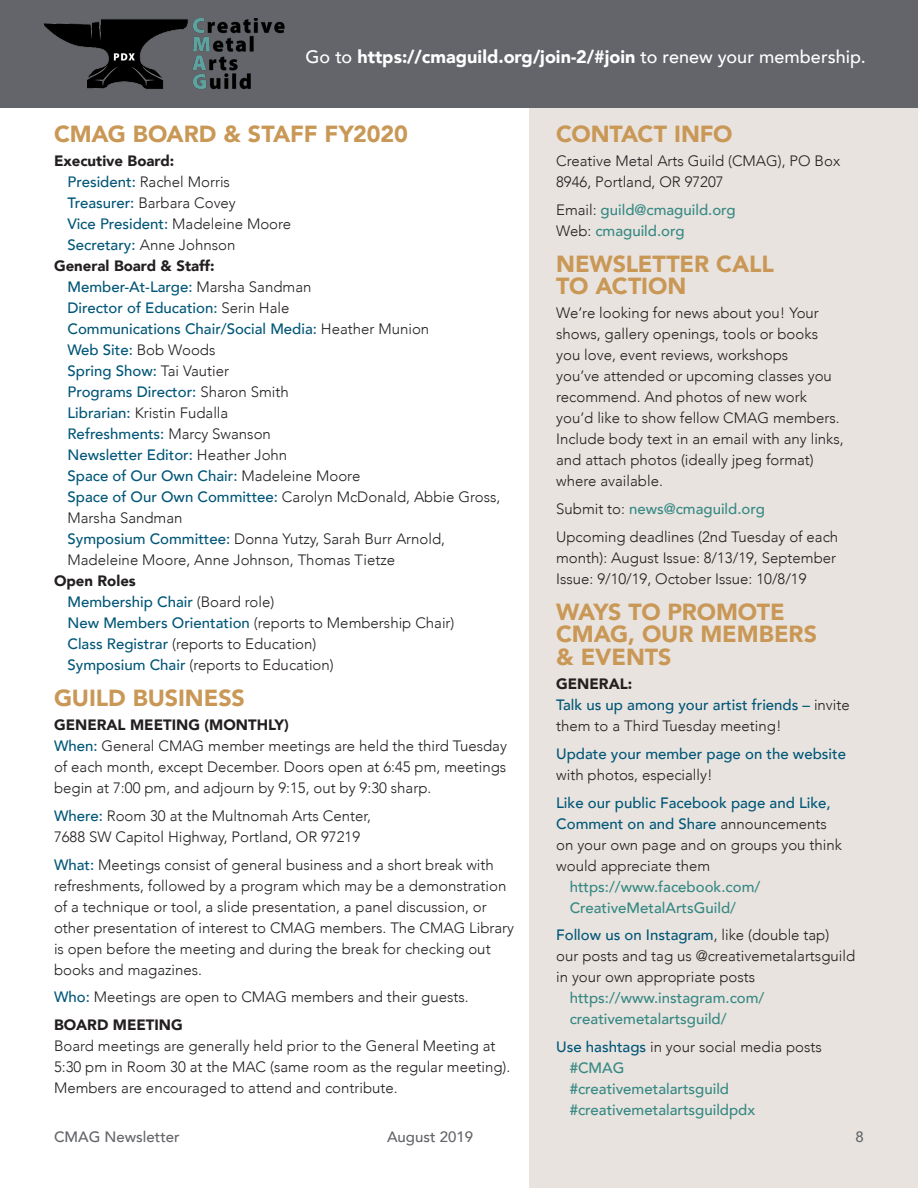
<style>
.page{position:relative;width:918px;height:1188px;background:#fff}
.page>*{position:absolute;margin:0;border:0;box-sizing:border-box;transform-origin:0 0}
.Headline{font:900 23.25px/22.5px "Avenir";letter-spacing:-.005em;color:#c99856}
.Headline_2{font:900 18px "Avenir";color:#fff}
.Body_Copy{font:300 15px/21px "Avenir";color:#231f20}
.Body_Copy-2{font:500 15px/21px "Avenir";color:#005677}
.Body_Copy-3{font:500 15px/21px "Avenir";color:#368883}
.Subhead{font:900 15px "Avenir";color:#231f20}
.Headline_3{font:500 15px "Avenir";color:#63656a}
.s1{font-weight:500}
.s2{font-weight:500;color:#005677}
.s3{font-weight:300;color:#231f20}
</style>
<div class="page">
<div style="left:529px;top:0;width:389px;height:1188px;background:#e8e3df"></div>
<div style="left:0;top:0;width:918px;height:108px;background:#63656a"></div>
<img style="left:43px;top:18px;width:242px;height:71px">
<p class="Headline_2" style="left:306px;top:41px;width:562px"><span class="s1">Go to</span> https://cmaguild.org/join-2/#join <span class="s1">to renew your membership.</span></p>
<p class="Headline" style="left:54px;top:122px;width:355px">CMAG BOARD &amp; STAFF FY2020</p>
<p class="Subhead" style="left:54px;top:148px;width:122px">Executive Board:</p>
<p class="Body_Copy" style="left:68px;top:171px;width:164px"><span class="s2">President:</span> Rachel Morris</p>
<p class="Body_Copy" style="left:68px;top:192px;width:170px"><span class="s2">Treasurer:</span> Barbara Covey</p>
<p class="Body_Copy-2" style="left:68px;top:212px;width:225px">Vice President: <span class="s3">Madeleine Moore</span></p>
<p class="Body_Copy" style="left:68px;top:234px;width:169px"><span class="s2">Secretary:</span> Anne Johnson</p>
<p class="Subhead" style="left:54px;top:253px;width:162px">General Board &amp; Staff:</p>
<p class="Body_Copy-2" style="left:68px;top:275px;width:246px">Member-At-Large: <span class="s3">Marsha Sandman</span></p>
<p class="Body_Copy-2" style="left:68px;top:296px;width:224px">Director of Education: <span class="s3">Serin Hale</span></p>
<p class="Body_Copy-2" style="left:68px;top:317px;width:363px">Communications Chair/Social Media: <span class="s3">Heather Munion</span></p>
<p class="Body_Copy-2" style="left:68px;top:338px;width:149px">Web Site: <span class="s3">Bob Woods</span></p>
<p class="Body_Copy-2" style="left:68px;top:359px;width:163px">Spring Show: <span class="s3">Tai Vautier</span></p>
<p class="Body_Copy-2" style="left:68px;top:380px;width:223px">Programs Director: <span class="s3">Sharon Smith</span></p>
<p class="Body_Copy" style="left:68px;top:402px;width:162px"><span class="s2">Librarian:</span> Kristin Fudalla</p>
<p class="Body_Copy-2" style="left:68px;top:422px;width:205px">Refreshments: <span class="s3">Marcy Swanson</span></p>
<p class="Body_Copy-2" style="left:68px;top:443px;width:221px">Newsletter Editor: <span class="s3">Heather John</span></p>
<p class="Body_Copy-2" style="left:68px;top:464px;width:294px">Space of Our Own Chair: <span class="s3">Madeleine Moore</span></p>
<p class="Body_Copy" style="left:68px;top:486px;width:434px"><span class="s2">Space of Our Own Committee:</span> Carolyn McDonald, Abbie Gross,<br>Marsha Sandman</p>
<p class="Body_Copy" style="left:68px;top:528px;width:379px"><span class="s2">Symposium Committee:</span> Donna Yutzy, Sarah Burr Arnold,<br>Madeleine Moore, Anne Johnson, Thomas Tietze</p>
<p class="Subhead" style="left:54px;top:568px;width:83px">Open Roles</p>
<p class="Body_Copy-2" style="left:68px;top:590px;width:208px">Membership Chair <span class="s3">(Board role)</span></p>
<p class="Body_Copy" style="left:68px;top:612px;width:389px"><span class="s2">New Members Orientation</span> (reports to Membership Chair)</p>
<p class="Body_Copy" style="left:68px;top:633px;width:250px"><span class="s2">Class Registrar</span> (reports to Education)</p>
<p class="Body_Copy" style="left:68px;top:654px;width:268px"><span class="s2">Symposium Chair</span> (reports to Education)</p>
<p class="Headline" style="left:54px;top:686px;width:192px">GUILD BUSINESS</p>
<p class="Subhead" style="left:54px;top:712px;width:236px">GENERAL MEETING (MONTHLY)</p>
<p class="Body_Copy" style="left:54px;top:735px;width:455px;text-align:justify"><span class="s2">When:</span> General CMAG member meetings are held the third Tuesday of each month, except December. Doors open at 6:45 pm, meetings begin at 7:00 pm, and adjourn by 9:15, out by 9:30 sharp.</p>
<p class="Body_Copy" style="left:54px;top:805px;width:318px"><span class="s2">Where:</span> Room 30 at the Multnomah Arts Center,<br>7688 SW Capitol Highway, Portland, OR 97219</p>
<p class="Body_Copy" style="left:54px;top:854px;width:462px"><span class="s2">What:</span> Meetings consist of general business and a short break with refreshments, followed by a program which may be a demonstration of a technique or tool, a slide presentation, a panel discussion, or other presentation of interest to CMAG members. The CMAG Library is open before the meeting and during the break for checking out books and magazines.</p>
<p class="Body_Copy" style="left:54px;top:987px;width:416px"><span class="s2">Who:</span> Meetings are open to CMAG members and their guests.</p>
<p class="Subhead" style="left:54px;top:1012px;width:130px">BOARD MEETING</p>
<p class="Body_Copy" style="left:54px;top:1035px;width:458px">Board meetings are generally held prior to the General Meeting at<br>5:30 pm in Room 30 at the MAC (same room as the regular meeting).<br>Members are encouraged to attend and contribute.</p>
<p class="Headline" style="left:556px;top:122px;width:178px">CONTACT INFO</p>
<p class="Body_Copy" style="left:556px;top:150px;width:286px">Creative Metal Arts Guild (CMAG), PO Box<br>8946, Portland, OR 97207</p>
<p class="Body_Copy-3" style="left:556px;top:198px;width:181px"><span class="s3">Email:</span> guild@cmaguild.org<br><span class="s3">Web:</span> cmaguild.org</p>
<p class="Headline" style="left:556px;top:252px;width:219px">NEWSLETTER CALL<br>TO ACTION</p>
<p class="Body_Copy" style="left:556px;top:303px;width:289px">We’re looking for news about you! Your shows, gallery openings, tools or books you love, event reviews, workshops<br>you’ve attended or upcoming classes you recommend. And photos of new work you’d like to show fellow CMAG members.<br>Include body text in an email with any links, and attach photos (ideally jpeg format) where available.</p>
<p class="Body_Copy-3" style="left:556px;top:498px;width:210px"><span class="s3">Submit to:</span> news@cmaguild.org</p>
<p class="Body_Copy" style="left:556px;top:526px;width:284px">Upcoming deadlines (2nd Tuesday of each month): August Issue: 8/13/19, September<br>Issue: 9/10/19, October Issue: 10/8/19</p>
<p class="Headline" style="left:556px;top:600px;width:262px">WAYS TO PROMOTE<br>CMAG, OUR MEMBERS &amp; EVENTS</p>
<p class="Subhead" style="left:556px;top:671px;width:78px">GENERAL:</p>
<p class="Body_Copy" style="left:556px;top:694px;width:295px"><span class="s2">Talk us up among your artist friends –</span> invite them to a Third Tuesday meeting!</p>
<p class="Body_Copy-2" style="left:556px;top:742px;width:291px">Update your member page on the website <span class="s3">with photos, especially!</span></p>
<p class="Body_Copy" style="left:556px;top:792px;width:287px"><span class="s2">Like our public Facebook page and Like, Comment on and Share</span> announcements on your own page and on groups you think would appreciate them</p>
<p class="Body_Copy-3" style="left:570px;top:875px;width:192px">https://www.facebook.com/<br>CreativeMetalArtsGuild/</p>
<p class="Body_Copy" style="left:556px;top:925px;width:301px"><span class="s2">Follow us on Instagram</span>, like (double tap) our posts and tag us @creativemetalartsguild in your own appropriate posts</p>
<p class="Body_Copy-3" style="left:570px;top:987px;width:196px">https://www.instagram.com/ creativemetalartsguild/</p>
<p class="Body_Copy" style="left:556px;top:1036px;width:267px"><span class="s2">Use hashtags</span> in your social media posts</p>
<p class="Body_Copy-3" style="left:570px;top:1057px;width:56px">#CMAG</p>
<p class="Body_Copy-3" style="left:570px;top:1078px;width:187px">#creativemetalartsguild #creativemetalartsguildpdx</p>
<p class="Headline_3" style="left:54px;top:1124px;width:127px">CMAG Newsletter</p>
<p class="Headline_3" style="left:387px;top:1124px;width:88px">August 2019</p>
<p class="Headline_3" style="left:856px;top:1124px;width:10px">8</p>
</div>
